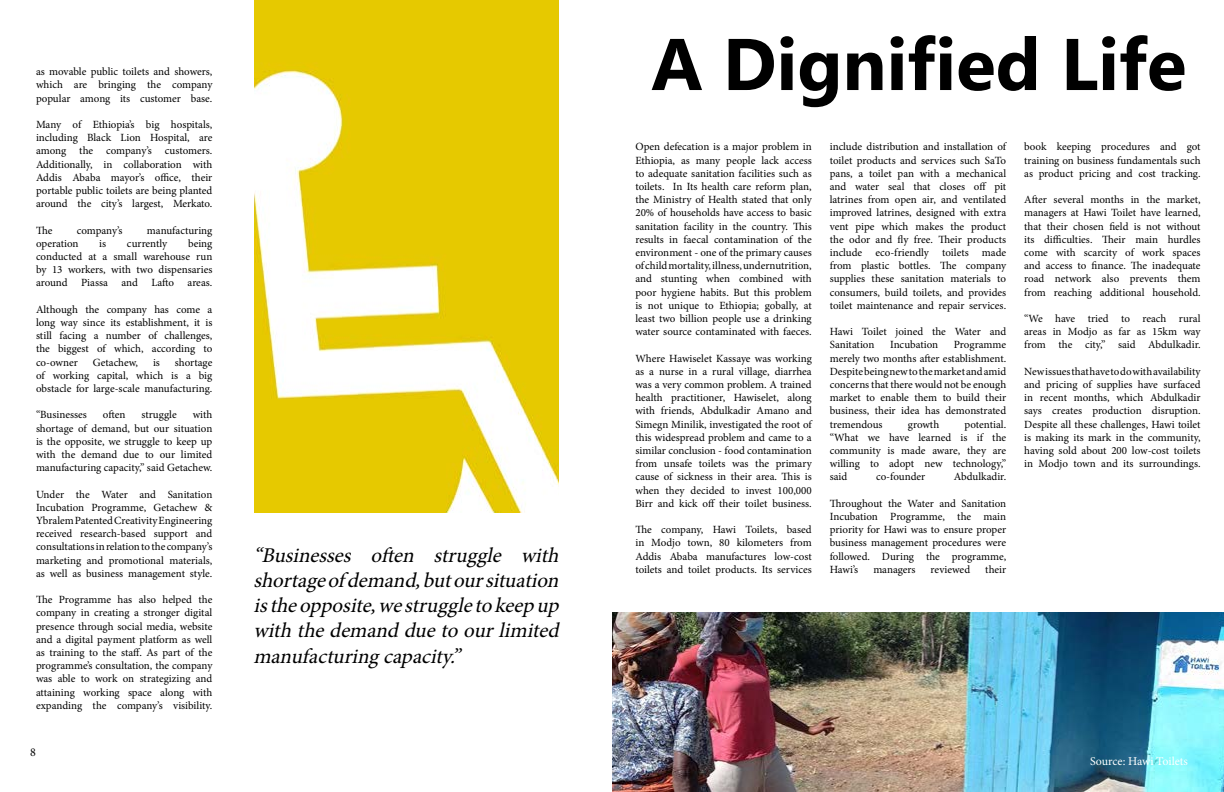
<style>
.page{position:relative;width:1224px;height:792px;background:#fff}
.page>*{position:absolute;margin:0;border:0;box-sizing:border-box;transform-origin:0 0}
.t1{font:700 73px "Ebrima";color:#000}
.t2{font:italic 21px/25.2px "Minion Pro";color:#000;text-align:justify}
.t3{font:12px "Minion Pro";color:#fff}
.t4{font:12px "Minion Pro";color:#000}
.t5{font:11px/13.2px "Minion Pro";color:#000;text-align:justify}
</style>
<div class="page">
<img style="left:612px;top:612px;width:612px;height:180px">
<img style="left:254px;top:0;width:304px;height:513px">
<p class="t5" style="left:36px;top:65px;width:178px">as movable public toilets and showers, which are bringing the company popular among its customer base.</p>
<p class="t5" style="left:36px;top:118px;width:178px">Many of Ethiopia’s big hospitals, including Black Lion Hospital, are among the company’s customers.<br>Additionally, in collaboration with Addis Ababa mayor’s office, their portable public toilets are being planted around the city’s largest, Merkato.</p>
<p class="t5" style="left:36px;top:223px;width:18px">The</p>
<p class="t5" style="left:77px;top:223px;width:47px">company’s</p>
<p class="t5" style="left:147px;top:223px;width:67px">manufacturing</p>
<p class="t5" style="left:36px;top:237px;width:44px">operation</p>
<p class="t5" style="left:99px;top:237px;width:8px">is</p>
<p class="t5" style="left:127px;top:237px;width:42px">currently</p>
<p class="t5" style="left:36px;top:237px;width:178px;text-indent:152px">being conducted at a small warehouse run by 13 workers, with two dispensaries around Piassa and Lafto areas.</p>
<p class="t5" style="left:36px;top:303px;width:178px">Although the company has come a long way since its establishment, it is still facing a number of challenges, the biggest of which, according to co-owner</p>
<p class="t5" style="left:36px;top:355px;width:178px;text-indent:139px">shortage of working capital, which is a big obstacle for large-scale manufacturing.</p>
<p class="t5" style="left:36px;top:408px;width:52px">“Businesses</p>
<p class="t5" style="left:103px;top:408px;width:24px">often</p>
<p class="t5" style="left:141px;top:408px;width:37px">struggle</p>
<p class="t5" style="left:93px;top:355px;width:47px">Getachew,</p>
<p class="t5" style="left:153px;top:355px;width:8px">is</p>
<p class="t5" style="left:36px;top:408px;width:178px;text-indent:157px">with shortage of demand, but our situation is the opposite, we struggle to keep up with the demand due to our limited manufacturing capacity,” said Getachew.</p>
<p class="t5" style="left:36px;top:487px;width:178px">Under the Water and Sanitation Incubation Programme, Getachew &amp; Ybralem Patented Creativity Engineering received research-based support and consultations in relation to the company’s marketing and promotional materials, as well as business management style.</p>
<p class="t5" style="left:36px;top:593px;width:178px">The Programme has also helped the company in creating a stronger digital presence through social media, website and a digital payment platform as well as training to the staff. As part of the programme’s consultation, the company was able to work on strategizing and attaining working space along with expanding the company’s visibility.</p>
<p class="t4" style="left:30px;top:744px;width:7px">8</p>
<h2 class="t2" style="left:253px;top:543px;width:312px">“Businesses often struggle with shortageof demand,butoursituation istheopposite,westruggletokeepup with thedemandduetoourlimited manufacturingcapacity.”</h2>
<h1 class="t1" style="left:651px;top:7px;width:537px">A Dignified Life</h1>
<p class="t5" style="left:635px;top:140px;width:178px">Open defecation is a major problem in Ethiopia, as many people lack access to adequate sanitation facilities such as toilets. In Its health care reform plan, the Ministry of Health stated that only 20% of households have access to basic sanitation facility in the country. This results in faecal contamination of the environment - one of the primary causes of child mortality, illness, undernutrition, and stunting when combined with poor hygiene habits. But this problem is not unique to Ethiopia; gobally, at least two billion people use a drinking water source contaminated with faeces.</p>
<p class="t5" style="left:635px;top:352px;width:178px">Where Hawiselet Kassaye was working as a nurse in a rural village, diarrhea was a very common problem. A trained health practitioner, Hawiselet, along with friends, Abdulkadir Amano and Simegn Minilik, investigated the root of this widespread problem and came to a similar conclusion - food contamination from unsafe toilets was the primary cause of sickness in their area. This is when they decided to invest 100,000<br>Birr and kick off their toilet business.</p>
<p class="t5" style="left:635px;top:523px;width:178px">The company, Hawi Toilets, based in Modjo town, 80 kilometers from Addis Ababa manufactures low-cost toilets and toilet products. Its services</p>
<p class="t5" style="left:830px;top:140px;width:178px">include distribution and installation of toilet products and services such SaTo pans, a toilet pan with a mechanical and water seal that closes off pit latrines from open air, and ventilated improved latrines, designed with extra vent pipe which makes the product the odor and fly free. Their products include eco-friendly toilets made from plastic bottles. The company supplies these sanitation materials to consumers, build toilets, and provides toilet maintenance and repair services.</p>
<p class="t5" style="left:830px;top:325px;width:178px">Hawi Toilet joined the Water and<br>Sanitation</p>
<p class="t5" style="left:890px;top:338px;width:50px">Incubation</p>
<p class="t5" style="left:830px;top:338px;width:178px;text-indent:124px">Programme merely two months after establishment.<br>Despite being new to the market and amid concerns that there would not be enough market to enable them to build their business, their idea has demonstrated tremendous</p>
<p class="t5" style="left:830px;top:418px;width:178px;text-indent:135px">potential. “What we have learned is if the community is made aware, they are willing to adopt new technology,” said</p>
<p class="t5" style="left:908px;top:418px;width:33px">growth</p>
<p class="t5" style="left:876px;top:470px;width:51px">co-founder</p>
<p class="t5" style="left:954px;top:470px;width:54px">Abdulkadir.</p>
<p class="t5" style="left:830px;top:497px;width:178px">Throughout the Water and Sanitation Incubation Programme, the main priority for Hawi was to ensure proper business management procedures were followed. During the programme, Hawi’s</p>
<p class="t5" style="left:873px;top:563px;width:44px">managers</p>
<p class="t5" style="left:931px;top:563px;width:41px">reviewed</p>
<p class="t5" style="left:985px;top:563px;width:22px">their</p>
<p class="t5" style="left:1024px;top:140px;width:178px">book keeping procedures and got training on business fundamentals such as product pricing and cost tracking.</p>
<p class="t5" style="left:1024px;top:193px;width:178px">After several months in the market, managers at Hawi Toilet have learned, that their chosen field is not without its difficulties. Their main hurdles come with scarcity of work spaces and access to finance. The inadequate road network also prevents them from reaching additional household.</p>
<p class="t5" style="left:1024px;top:312px;width:178px">“We have tried to reach rural areas in Modjo as far as 15km way from the city,” said Abdulkadir.</p>
<p class="t5" style="left:1024px;top:365px;width:178px">New issues that have to do with availability and pricing of supplies have surfaced in recent months, which Abdulkadir says creates production disruption.<br>Despite all these challenges, Hawi toilet is making its mark in the community, having sold about 200 low-cost toilets in Modjo town and its surroundings.</p>
<p class="t3" style="left:1090px;top:753px;width:99px">Source: Hawi Toilets</p>
</div>
